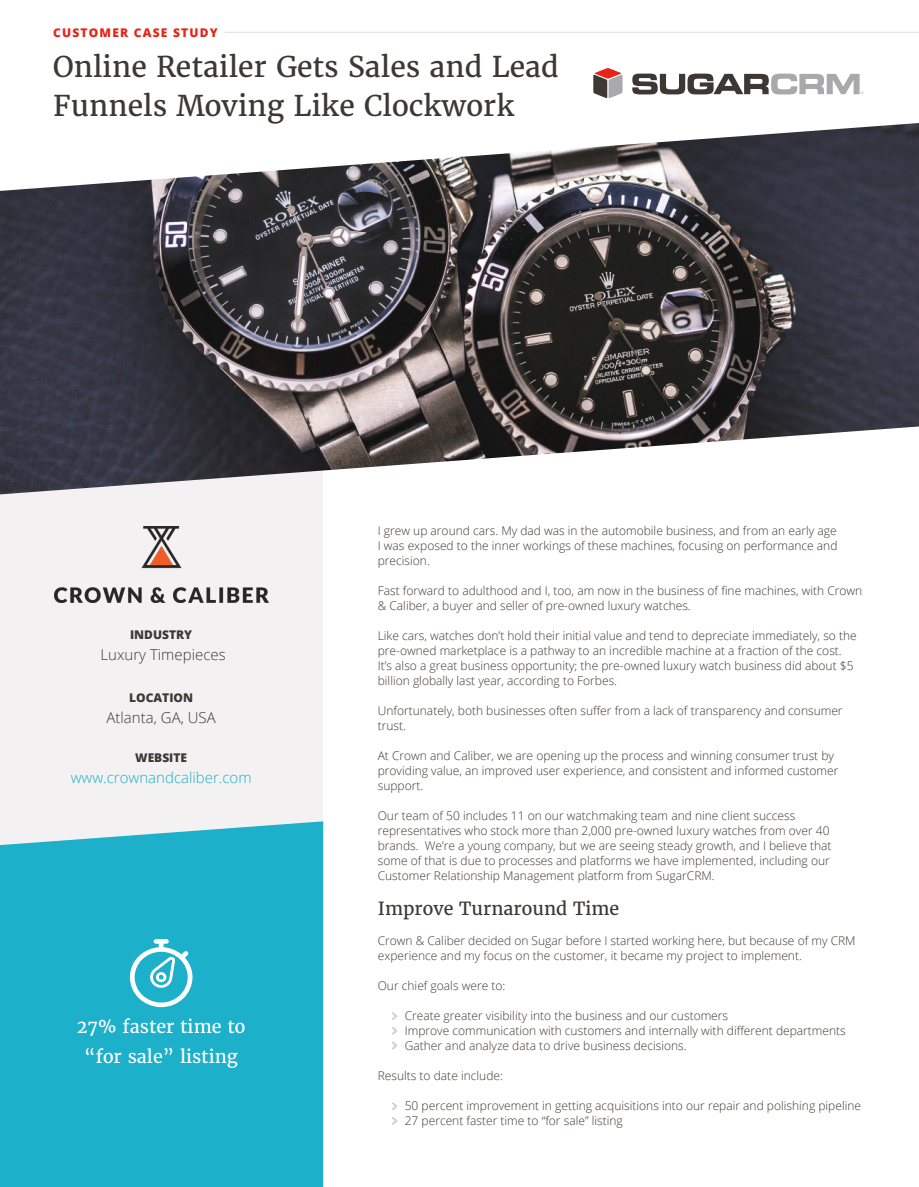
<style>
.page{position:relative;width:919px;height:1187px;background:#fff}
.page>*{position:absolute;margin:0;border:0;box-sizing:border-box;transform-origin:0 0}
.t1{font:28.5px/39px "Merriweather";color:#3e3835}
.t2{font:18px "Merriweather";color:#fff}
.t3{font:18px "Merriweather";color:#3e3835}
.Pa0{font:300 15px "Open Sans";color:#3e3835}
.Pa0-2{font:300 15px "Open Sans";color:#1cb0ca}
.t4{font:300 12px/15px "Open Sans";color:#3e3835}
.Pa0-3{font:800 12px "Open Sans";color:#3e3835}
.t5{font:800 12px "Open Sans";letter-spacing:.1em;color:#e72419}
</style>
<div class="page">
<div style="left:0;top:447px;width:323px;height:739px;background:#f4f1f2"></div>
<img style="left:0;top:123px;width:919px;height:372px">
<svg style="left:593px;top:68px;width:29px;height:30px"></svg>
<svg style="left:632px;top:74px;width:231px;height:20px"></svg>
<div style="left:0;top:821px;width:323px;height:365px;background:#1cb0ca"></div>
<hr style="left:225px;top:32px;width:694px;height:1px;background:#e2dede">
<img style="left:54px;top:526px;width:214px;height:76px">
<svg style="left:392px;top:1012px;width:5px;height:7px"></svg>
<svg style="left:392px;top:1027px;width:5px;height:7px"></svg>
<svg style="left:392px;top:1041px;width:5px;height:8px"></svg>
<svg style="left:392px;top:1102px;width:5px;height:8px"></svg>
<svg style="left:392px;top:1117px;width:5px;height:7px"></svg>
<svg style="left:130px;top:939px;width:62px;height:68px"></svg>
<p class="t5" style="left:53px;top:23px;width:166px">CUSTOMER CASE STUDY</p>
<p class="t1" style="left:53px;top:47px;width:507px">Online Retailer Gets Sales and Lead<br>Funnels Moving Like Clockwork</p>
<p class="Pa0-3" style="left:130px;top:625px;width:64px">INDUSTRY</p>
<p class="Pa0" style="left:101px;top:644px;width:127px">Luxury Timepieces</p>
<p class="Pa0-3" style="left:129px;top:688px;width:65px">LOCATION</p>
<p class="Pa0" style="left:107px;top:707px;width:111px">Atlanta, GA, USA</p>
<p class="Pa0-3" style="left:135px;top:748px;width:53px">WEBSITE</p>
<p class="Pa0-2" style="left:71px;top:767px;width:182px">www.crownandcaliber.com</p>
<p class="t2" style="left:77px;top:1015px;width:170px">27% faster time to</p>
<p class="t2" style="left:84px;top:1045px;width:155px">“for sale” listing</p>
<p class="t4" style="left:378px;top:523px;width:461px;text-align:justify">I grew up around cars. My dad was in the automobile business, and from an early age I was exposed to the inner workings of these machines, focusing on performance and precision.</p>
<p class="t4" style="left:378px;top:583px;width:486px">Fast forward to adulthood and I, too, am now in the business of fine machines, with Crown &amp; Caliber, a buyer and seller of pre-owned luxury watches.</p>
<p class="t4" style="left:378px;top:628px;width:480px">Like cars, watches don’t hold their initial value and tend to depreciate immediately, so the pre-owned marketplace is a pathway to an incredible machine at a fraction of the cost.<br>It’s also a great business opportunity; the pre-owned luxury watch business did about $5 billion globally last year, according to Forbes.</p>
<p class="t4" style="left:378px;top:703px;width:466px">Unfortunately, both businesses often suffer from a lack of transparency and consumer trust.</p>
<p class="t4" style="left:378px;top:748px;width:462px">At Crown and Caliber, we are opening up the process and winning consumer trust by providing value, an improved user experience, and consistent and informed customer support.</p>
<p class="t4" style="left:378px;top:808px;width:455px">Our team of 50 includes 11 on our watchmaking team and nine client success representatives who stock more than 2,000 pre-owned luxury watches from over 40 brands. We’re a young company, but we are seeing steady growth, and I believe that some of that is due to processes and platforms we have implemented, including our Customer Relationship Management platform from SugarCRM.</p>
<p class="t3" style="left:378px;top:897px;width:243px">Improve Turnaround Time</p>
<p class="t4" style="left:378px;top:933px;width:479px">Crown &amp; Caliber decided on Sugar before I started working here, but because of my CRM experience and my focus on the customer, it became my project to implement.</p>
<p class="t4" style="left:378px;top:978px;width:129px">Our chief goals were to:</p>
<p class="t4" style="left:405px;top:1008px;width:325px">Create greater visibility into the business and our customers</p>
<p class="t4" style="left:405px;top:1023px;width:442px">Improve communication with customers and internally with different departments</p>
<p class="t4" style="left:405px;top:1038px;width:283px">Gather and analyze data to drive business decisions.</p>
<p class="t4" style="left:378px;top:1068px;width:127px">Results to date include:</p>
<p class="t4" style="left:405px;top:1098px;width:458px">50 percent improvement in getting acquisitions into our repair and polishing pipeline</p>
<p class="t4" style="left:405px;top:1113px;width:219px">27 percent faster time to “for sale” listing</p>
</div>
